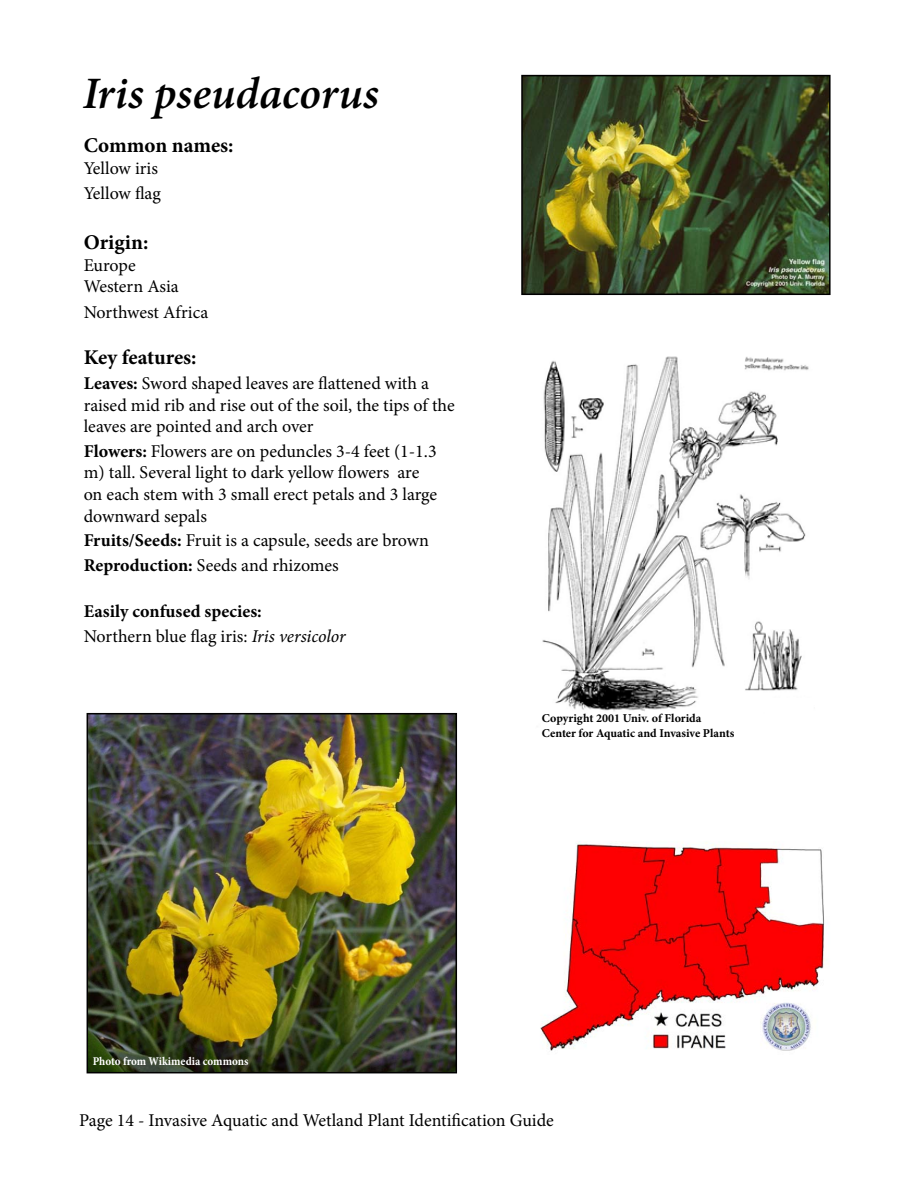
<style>
.page{position:relative;width:918px;height:1188px;background:#fff}
.page>*{position:absolute;margin:0;border:0;box-sizing:border-box;transform-origin:0 0}
.t1{font:italic 600 45px "Minion Pro";color:#000}
.t2{font:700 21px "Minion Pro";color:#000}
.t3{font:18px/21.6px "Minion Pro";letter-spacing:-.005em;color:#000}
.t4{font:700 18px/24.6px "Minion Pro";color:#000}
.t5{font:700 12px/14.4px "Minion Pro";color:#000}
.t6{font:700 condensed 12px "Minion Pro";color:#fff}
.s1{font-weight:700}
.s2{font-weight:400}
.s3{font-weight:400;font-style:italic}
</style>
<div class="page">
<img style="left:524px;top:78px;width:304px;height:214px">
<div style="left:521px;top:75px;width:310px;height:220px;border:2px solid #000"></div>
<img style="left:542px;top:356px;width:267px;height:369px">
<img style="left:540px;top:841px;width:285px;height:210px">
<img style="left:90px;top:716px;width:364px;height:354px">
<div style="left:87px;top:713px;width:370px;height:360px;border:2px solid #000"></div>
<h1 class="t1" style="left:83px;top:62px;width:298px">Iris pseudacorus</h1>
<p class="t2" style="left:84px;top:131px;width:151px">Common names:</p>
<p class="t3" style="left:84px;top:155px;width:79px;line-height:25.2px">Yellow iris<br>Yellow flag</p>
<p class="t2" style="left:84px;top:228px;width:66px">Origin:</p>
<p class="t3" style="left:84px;top:254px;width:97px">Europe<br>Western Asia</p>
<p class="t3" style="left:84px;top:301px;width:126px">Northwest Africa</p>
<p class="t2" style="left:84px;top:343px;width:114px">Key features:</p>
<p class="t3" style="left:84px;top:373px;width:373px"><span class="s1">Leaves:</span> Sword shaped leaves are flattened with a raised mid rib and rise out of the soil, the tips of the leaves are pointed and arch over</p>
<p class="t3" style="left:84px;top:440px;width:355px"><span class="s1">Flowers:</span> Flowers are on peduncles 3-4 feet (1-1.3 m) tall. Several light to dark yellow flowers are on each stem with 3 small erect petals and 3 large downward sepals</p>
<p class="t3" style="left:84px;top:528px;width:347px;line-height:24.6px"><span class="s1">Fruits/Seeds:</span> Fruit is a capsule, seeds are brown<br><span class="s1">Reproduction:</span> Seeds and rhizomes</p>
<p class="t4" style="left:84px;top:599px;width:264px">Easily confused species:<br><span class="s2">Northern blue flag iris:</span> <span class="s3">Iris versicolor</span></p>
<p class="t5" style="left:542px;top:711px;width:194px">Copyright 2001 Univ. of Florida<br>Center for Aquatic and Invasive Plants</p>
<p class="t6" style="left:93px;top:1053px;width:157px">Photo from Wikimedia commons</p>
<p class="t3" style="left:79px;top:1110px;width:476px">Page 14 - Invasive Aquatic and Wetland Plant Identification Guide</p>
</div>
